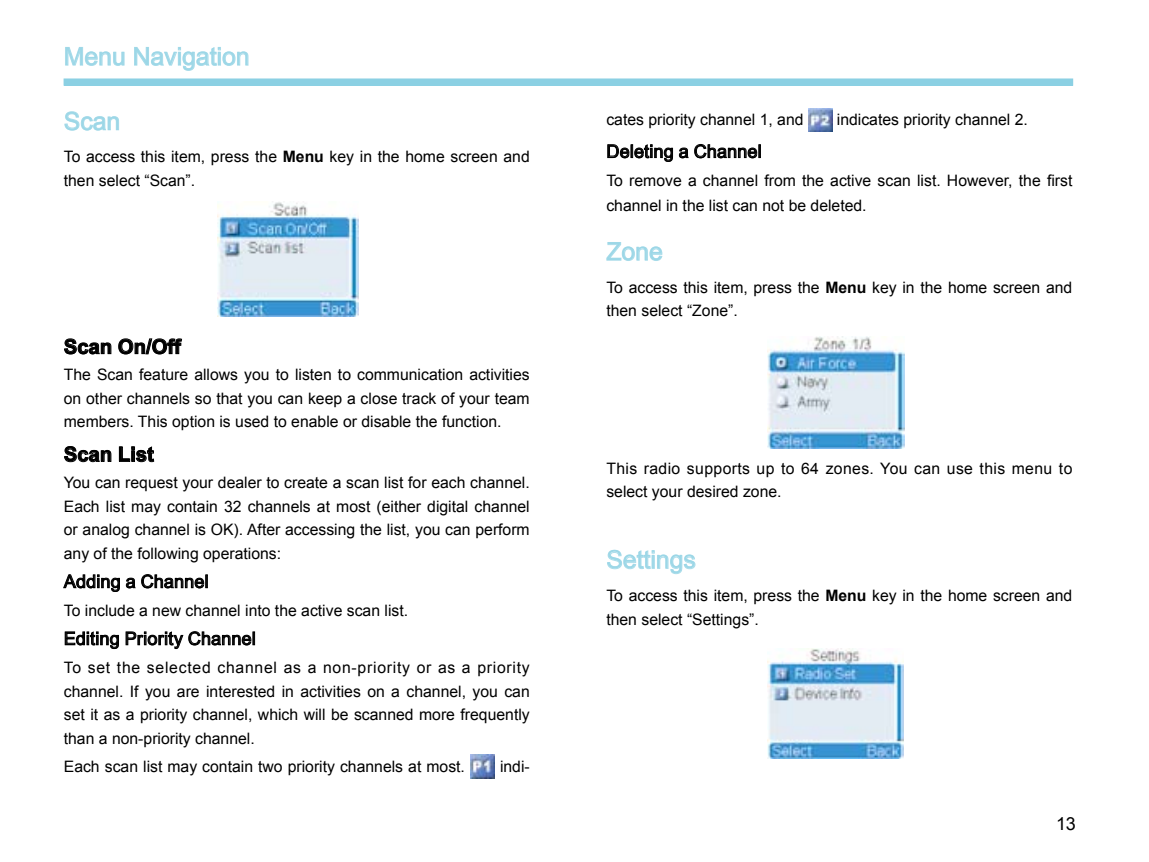
<style>
.page{position:relative;width:1149px;height:862px;background:#fff}
.page>*{position:absolute;margin:0;border:0;box-sizing:border-box;transform-origin:0 0}
.t1{font:24.75px "Arial";color:#9cd7e7}
.t2{font:700 20.25px "Arial";color:#000}
.t3{font:18px "Arial";letter-spacing:.01em;color:#000}
.t4{font:15.75px/23.6px "Arial";color:#000}
.t5{font:15.75px/23.6px "Arial";letter-spacing:.025em;color:#000}
.s1{font-weight:700}
</style>
<div class="page">
<div style="left:64px;top:79px;width:1008px;height:6px;background:#8bd0e3"></div>
<svg style="left:64px;top:111px;width:55px;height:20px"></svg>
<svg style="left:64px;top:338px;width:47px;height:16px"></svg>
<svg style="left:118px;top:338px;width:64px;height:16px"></svg>
<svg style="left:64px;top:446px;width:47px;height:16px"></svg>
<svg style="left:119px;top:446px;width:35px;height:16px"></svg>
<svg style="left:63px;top:574px;width:57px;height:17px"></svg>
<svg style="left:126px;top:577px;width:9px;height:11px"></svg>
<svg style="left:141px;top:574px;width:66px;height:14px"></svg>
<svg style="left:65px;top:631px;width:54px;height:17px"></svg>
<svg style="left:126px;top:631px;width:128px;height:17px"></svg>
<img style="left:470px;top:754px;width:25px;height:23px">
<img style="left:217px;top:202px;width:141px;height:114px">
<img style="left:808px;top:108px;width:24px;height:23px">
<svg style="left:607px;top:144px;width:65px;height:17px"></svg>
<svg style="left:679px;top:148px;width:9px;height:10px"></svg>
<svg style="left:694px;top:144px;width:66px;height:14px"></svg>
<svg style="left:606px;top:242px;width:57px;height:19px"></svg>
<svg style="left:607px;top:550px;width:89px;height:24px"></svg>
<img style="left:767px;top:336px;width:137px;height:112px">
<img style="left:767px;top:648px;width:136px;height:109px">
<svg style="left:65px;top:47px;width:60px;height:19px"></svg>
<svg style="left:134px;top:47px;width:115px;height:24px"></svg>
<h1 class="t1" style="left:64px;top:40px;width:187px">Menu Navigation</h1>
<h1 class="t1" style="left:64px;top:105px;width:58px">Scan</h1>
<p class="t4" style="left:64px;top:145px;width:467px">To access this item, press the <span class="s1">Menu</span> key in the home screen and then select “Scan”.</p>
<p class="t2" style="left:64px;top:333px;width:119px">Scan On/Off</p>
<p class="t4" style="left:64px;top:363px;width:467px;text-align:justify">The Scan feature allows you to listen to communication activities on other channels so that you can keep a close track of your team members. This option is used to enable or disable the function.</p>
<p class="t2" style="left:64px;top:440px;width:92px">Scan List</p>
<p class="t4" style="left:64px;top:470px;width:467px;text-align:justify">You can request your dealer to create a scan list for each channel.<br>Each list may contain 32 channels at most (either digital channel or analog channel is OK). After accessing the list, you can perform any of the following operations:</p>
<p class="t3" style="left:64px;top:569px;width:146px">Adding a Channel</p>
<p class="t4" style="left:64px;top:598px;width:346px">To include a new channel into the active scan list.</p>
<p class="t3" style="left:64px;top:626px;width:193px">Editing Priority Channel</p>
<p class="t4" style="left:64px;top:655px;width:467px;text-align:justify">To set the selected channel as a non-priority or as a priority channel. If you are interested in activities on a channel, you can set it as a priority channel, which will be scanned more frequently than a non-priority channel.</p>
<p class="t4" style="left:64px;top:754px;width:402px">Each scan list may contain two priority channels at most.</p>
<p class="t4" style="left:500px;top:754px;width:31px">indi-</p>
<p class="t4" style="left:606px;top:108px;width:198px">cates priority channel 1, and</p>
<p class="t4" style="left:836px;top:108px;width:192px">indicates priority channel 2.</p>
<p class="t3" style="left:606px;top:139px;width:157px">Deleting a Channel</p>
<p class="t4" style="left:606px;top:168px;width:467px;line-height:24.8px">To remove a channel from the active scan list. However, the first channel in the list can not be deleted.</p>
<h1 class="t1" style="left:606px;top:235px;width:58px">Zone</h1>
<p class="t4" style="left:606px;top:275px;width:467px">To access this item, press the <span class="s1">Menu</span> key in the home screen and then select “Zone”.</p>
<p class="t5" style="left:606px;top:456px;width:467px">This radio supports up to 64 zones. You can use this menu to select your desired zone.</p>
<h1 class="t1" style="left:606px;top:543px;width:91px">Settings</h1>
<p class="t4" style="left:606px;top:583px;width:467px">To access this item, press the <span class="s1">Menu</span> key in the home screen and then select “Settings”.</p>
<p class="t3" style="left:1055px;top:810px;width:21px">13</p>
</div>
